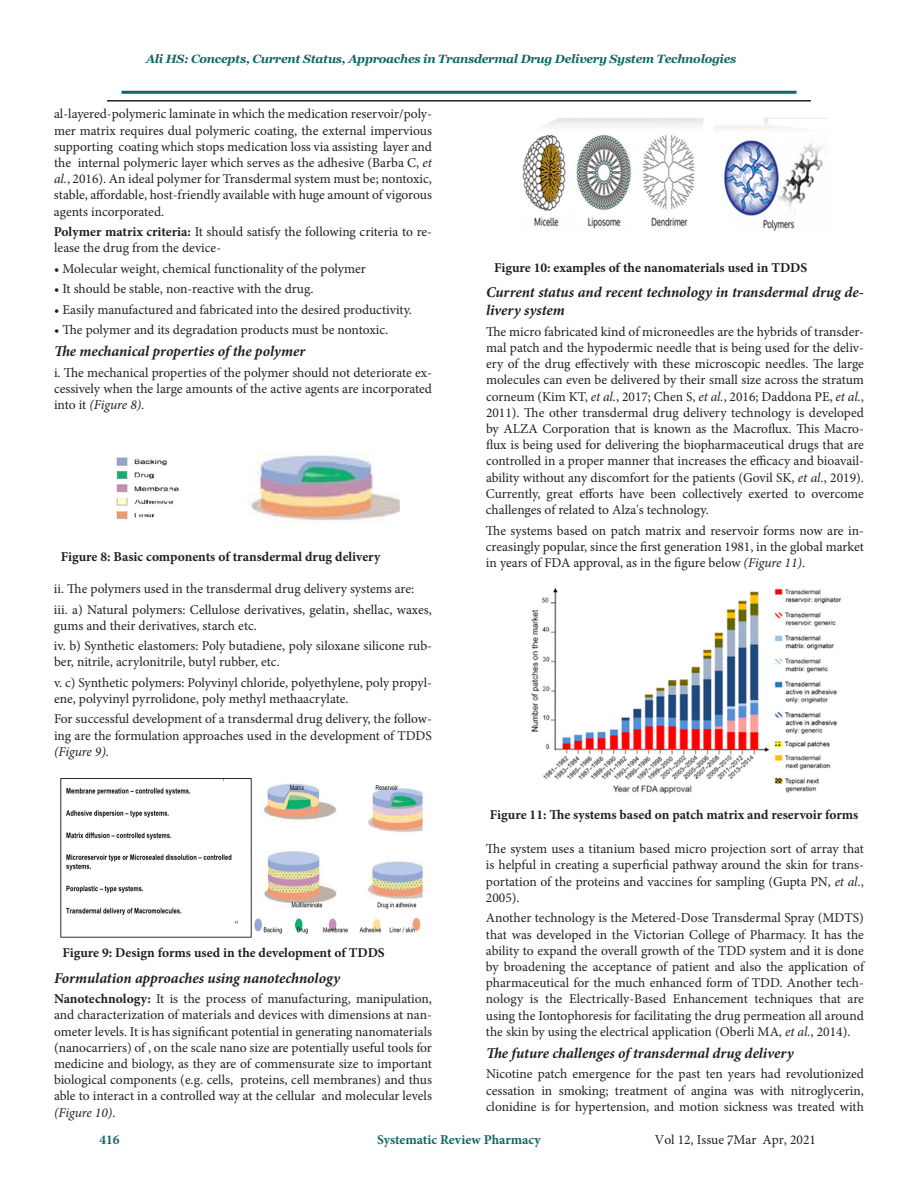
<style>
.page{position:relative;width:918px;height:1188px;background:#fff}
.page>*{position:absolute;margin:0;border:0;box-sizing:border-box;transform-origin:0 0}
.t1{font:italic 700 15px/18px "Minion Pro";letter-spacing:-.005em;color:#231f20}
.t2{font:13.5px/16.2px "Minion Pro";color:#231f20;text-align:justify}
.t3{font:700 13.5px "Minion Pro";color:#231f20}
.t4{font:700 13.5px "Minion Pro";color:#106667}
.t5{font:italic 700 12px "Georgia";letter-spacing:-.02em;color:#106667}
.t6{font:700 12px "Minion Pro";color:#231f20}
.s1{font-style:italic}
.s2{font-weight:700}
</style>
<div class="page">
<hr style="left:122px;top:91px;width:674px;height:3px;background:#106667">
<hr style="left:107px;top:100px;width:704px;height:2px;background:#231f20">
<img style="left:116px;top:452px;width:284px;height:69px">
<img style="left:60px;top:778px;width:363px;height:160px">
<img style="left:522px;top:118px;width:307px;height:113px">
<img style="left:531px;top:588px;width:311px;height:206px">
<p class="t5" style="left:146px;top:51px;width:592px">Ali HS: Concepts, Current Status, Approaches in Transdermal Drug Delivery System Technologies</p>
<p class="t2" style="left:54px;top:106px;width:380px">al-layered-polymeric laminate in which the medication reservoir/poly&shy;mer matrix requires dual polymeric coating, the external impervious supporting coating which stops medication loss via assisting layer and the internal polymeric layer which serves as the adhesive (Barba C, <span class="s1">et al.</span>, 2016). An ideal polymer for Transdermal system must be; nontoxic, stable, affordable, host-friendly available with huge amount of vigorous agents incorporated.</p>
<p class="t2" style="left:54px;top:224px;width:380px"><span class="s2">Polymer matrix criteria:</span> It should satisfy the following criteria to re&shy;lease the drug from the device-</p>
<p class="t2" style="left:54px;top:260px;width:313px">• Molecular weight, chemical functionality of the polymer</p>
<p class="t2" style="left:54px;top:281px;width:261px">• It should be stable, non-reactive with the drug.</p>
<p class="t2" style="left:54px;top:301px;width:359px">• Easily manufactured and fabricated into the desired productivity.</p>
<p class="t2" style="left:54px;top:322px;width:336px">• The polymer and its degradation products must be nontoxic.</p>
<p class="t1" style="left:54px;top:342px;width:253px">The mechanical properties of the polymer</p>
<p class="t2" style="left:54px;top:364px;width:380px">i. The mechanical properties of the polymer should not deteriorate ex&shy;cessively when the large amounts of the active agents are incorporated into it <span class="s1">(Figure 8)</span>.</p>
<p class="t3" style="left:61px;top:547px;width:321px">Figure 8: Basic components of transdermal drug delivery</p>
<p class="t2" style="left:54px;top:579px;width:380px;line-height:20.4px">ii. The polymers used in the transdermal drug delivery systems are:<br>iii. a) Natural polymers: Cellulose derivatives, gelatin, shellac, waxes,</p>
<p class="t2" style="left:54px;top:615px;width:379px;line-height:20.4px">gums and their derivatives, starch etc.<br>iv. b) Synthetic elastomers: Poly butadiene, poly siloxane silicone rub-</p>
<p class="t2" style="left:54px;top:652px;width:379px;line-height:20.4px">ber, nitrile, acrylonitrile, butyl rubber, etc.<br>v. c) Synthetic polymers: Polyvinyl chloride, polyethylene, poly propyl-</p>
<p class="t2" style="left:54px;top:689px;width:379px;line-height:20.4px">ene, polyvinyl pyrrolidone, poly methyl methaacrylate.<br>For successful development of a transdermal drug delivery, the follow-</p>
<p class="t2" style="left:54px;top:727px;width:379px">ing are the formulation approaches used in the development of TDDS <span class="s1">(Figure 9)</span>.</p>
<p class="t3" style="left:62px;top:943px;width:324px">Figure 9: Design forms used in the development of TDDS</p>
<p class="t1" style="left:54px;top:969px;width:288px">Formulation approaches using nanotechnology</p>
<p class="t2" style="left:54px;top:991px;width:380px"><span class="s2">Nanotechnology:</span> It is the process of manufacturing, manipulation, and characterization of materials and devices with dimensions at nan&shy;ometer levels. It is has significant potential in generating nanomaterials (nanocarriers) of , on the scale nano size are potentially useful tools for medicine and biology, as they are of commensurate size to important biological components (e.g. cells, proteins, cell membranes) and thus able to interact in a controlled way at the cellular and molecular levels <span class="s1">(Figure 10)</span>.</p>
<p class="t6" style="left:514px;top:256px;width:289px">Figure 9: Design forms used in the development of TDDS</p>
<p class="t3" style="left:494px;top:259px;width:315px">Figure 10: examples of the nanomaterials used in TDDS</p>
<p class="t1" style="left:486px;top:283px;width:380px">Current status and recent technology in transdermal drug de&shy;livery system</p>
<p class="t2" style="left:486px;top:324px;width:380px">The micro fabricated kind of microneedles are the hybrids of transder&shy;mal patch and the hypodermic needle that is being used for the deliv&shy;ery of the drug effectively with these microscopic needles. The large molecules can even be delivered by their small size across the stratum corneum (Kim KT, <span class="s1">et al.</span>, 2017; Chen S, <span class="s1">et al.</span>, 2016; Daddona PE, <span class="s1">et al.</span>, 2011). The other transdermal drug delivery technology is developed by ALZA Corporation that is known as the Macroflux. This Macro&shy;flux is being used for delivering the biopharmaceutical drugs that are controlled in a proper manner that increases the efficacy and bioavail&shy;ability without any discomfort for the patients (Govil SK, <span class="s1">et al.</span>, 2019).<br>Currently, great efforts have been collectively exerted to overcome challenges of related to Alza's technology.</p>
<p class="t2" style="left:486px;top:522px;width:380px">The systems based on patch matrix and reservoir forms now are in&shy;creasingly popular, since the first generation 1981, in the global market in years of FDA approval, as in the figure below <span class="s1">(Figure 11)</span>.</p>
<p class="t3" style="left:490px;top:805px;width:370px">Figure 11: The systems based on patch matrix and reservoir forms</p>
<p class="t2" style="left:486px;top:841px;width:380px">The system uses a titanium based micro projection sort of array that is helpful in creating a superficial pathway around the skin for trans&shy;portation of the proteins and vaccines for sampling (Gupta PN, <span class="s1">et al.</span>, 2005).</p>
<p class="t2" style="left:486px;top:910px;width:380px">Another technology is the Metered-Dose Transdermal Spray (MDTS) that was developed in the Victorian College of Pharmacy. It has the ability to expand the overall growth of the TDD system and it is done by broadening the acceptance of patient and also the application of pharmaceutical for the much enhanced form of TDD. Another tech&shy;nology is the Electrically-Based Enhancement techniques that are using the Iontophoresis for facilitating the drug permeation all around the skin by using the electrical application (Oberli MA, <span class="s1">et al.</span>, 2014).</p>
<p class="t1" style="left:486px;top:1044px;width:309px">The future challenges of transdermal drug delivery</p>
<p class="t2" style="left:486px;top:1066px;width:380px">Nicotine patch emergence for the past ten years had revolutionized cessation in smoking; treatment of angina was with nitroglycerin, clonidine is for hypertension, and motion sickness was treated with</p>
<p class="t4" style="left:99px;top:1130px;width:22px">416</p>
<p class="t4" style="left:377px;top:1130px;width:165px">Systematic Review Pharmacy</p>
<p class="t2" style="left:655px;top:1131px;width:163px">Vol 12, Issue 7, Mar Apr, 2021</p>
</div>
